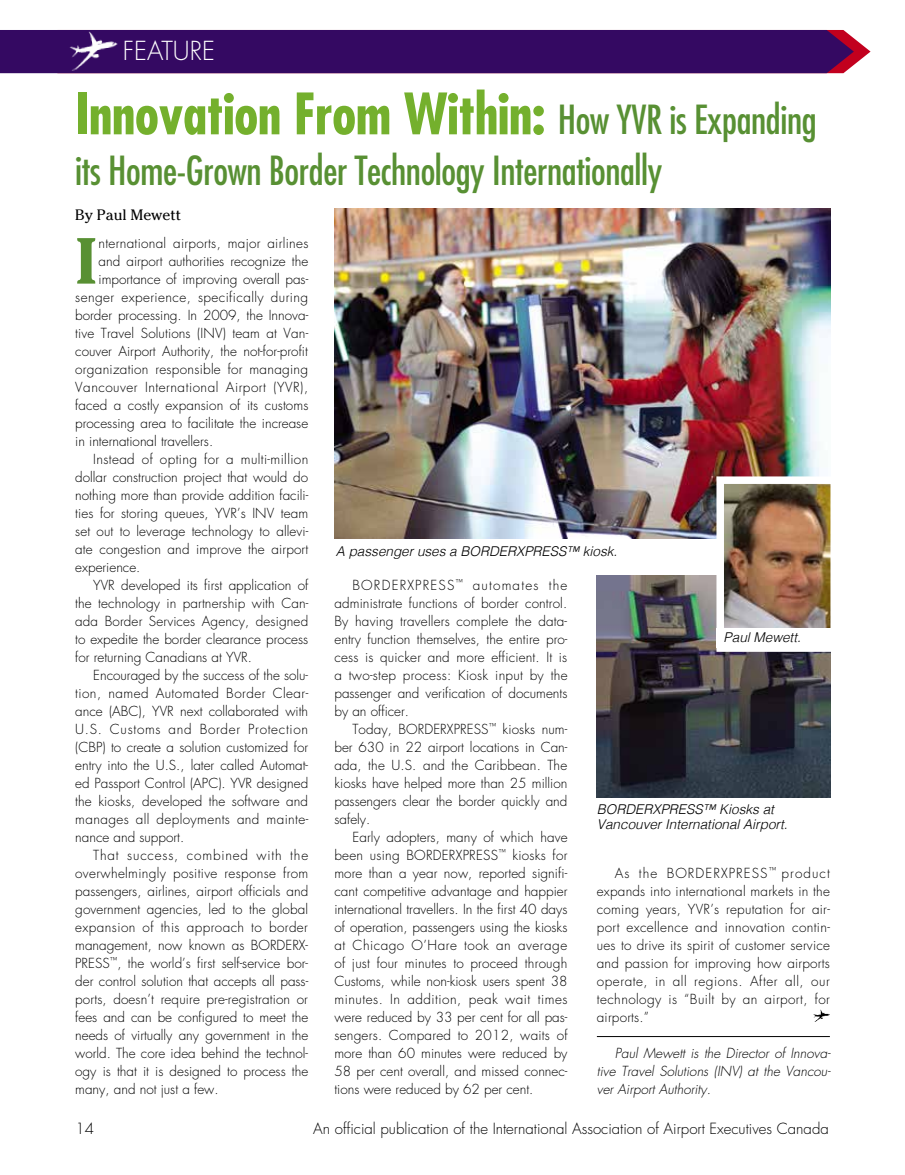
<style>
.page{position:relative;width:905px;height:1175px;background:#fff}
.page>*{position:absolute;margin:0;border:0;box-sizing:border-box;transform-origin:0 0}
.t1{font:700 64.65px "Cheltenham";color:#589033}
.t2{font:700 condensed 55.5px "Futura";letter-spacing:-.01em;color:#74b02d}
.t3{font:condensed 39px "Futura";letter-spacing:-.01em;color:#589033}
.t4{font:300 25.5px "Futura";color:#fff}
.t5{font:300 15px "Futura";color:#000}
.t6{font:15px "Cheltenham";color:#000}
.t7{font:300 13.5px/18px "Futura";color:#000;text-align:justify}
.t8{font:300 13.5px "Futura";letter-spacing:.03em;color:#000}
.t9{font:italic 300 13.5px/15px "Helvetica";color:#000}
.t10{font:italic 300 13.5px/18px "Futura";color:#000;text-align:justify}
.t11{font:300 13.5px "Futura";letter-spacing:.02em;color:#000}
.t12{font:300 13.5px "Futura";letter-spacing:.04em;color:#000}
.t13{font:300 13.5px "Futura";letter-spacing:.025em;color:#000}
.t14{font:300 13.5px "Futura";letter-spacing:.035em;color:#000}
.t15{font:300 13.5px "Futura";letter-spacing:.05em;color:#000}
.t16{font:300 13.5px "Futura";letter-spacing:.06em;color:#000}
.s1{font-weight:400;font-size:39px;color:#589033}
</style>
<div class="page">
<hr style="left:597px;top:1036px;width:232px;height:1px;background:#000">
<img style="left:813px;top:1009px;width:16px;height:13px">
<div style="left:0;top:30px;width:870px;height:43px;background:#340962"></div>
<img style="left:66px;top:29px;width:55px;height:43px">
<img style="left:334px;top:208px;width:496px;height:330px">
<img style="left:597px;top:576px;width:233px;height:221px">
<img style="left:712px;top:472px;width:119px;height:183px">
<div style="left:716px;top:628px;width:117px;height:19px;background:#fff"></div>
<h3 class="t4" style="left:123px;top:35px;width:94px">FEATURE</h3>
<h2 class="t2" style="left:75px;top:78px;width:743px">Innovation From Within: <span class="s1">How YVR is Expanding</span></h2>
<h3 class="t3" style="left:75px;top:146px;width:588px">its Home-Grown Border Technology Internationally</h3>
<p class="t6" style="left:75px;top:206px;width:107px">By Paul Mewett</p>
<h1 class="t1" style="left:75px;top:220px;width:24px">I</h1>
<p class="t11" style="left:99px;top:234px;width:211px">nternational airports, major airlines</p>
<p class="t7" style="left:99px;top:252px;width:211px">and airport authorities recognize the</p>
<p class="t7" style="left:99px;top:270px;width:211px">importance of improving overall pas-</p>
<p class="t8" style="left:75px;top:288px;width:234px">senger experience, specifically during</p>
<p class="t7" style="left:75px;top:306px;width:234px">border processing. In 2009, the Innova-</p>
<p class="t7" style="left:75px;top:324px;width:234px">tive Travel Solutions (INV) team at Van-</p>
<p class="t7" style="left:75px;top:342px;width:234px">couver Airport Authority, the not-for-profit</p>
<p class="t11" style="left:75px;top:360px;width:234px">organization responsible for managing</p>
<p class="t12" style="left:75px;top:378px;width:234px">Vancouver International Airport (YVR),</p>
<p class="t7" style="left:75px;top:396px;width:235px">faced a costly expansion of its customs</p>
<p class="t7" style="left:75px;top:414px;width:234px">processing area to facilitate the increase</p>
<p class="t7" style="left:75px;top:432px;width:139px">in international travellers.</p>
<p class="t8" style="left:93px;top:450px;width:216px">Instead of opting for a multi-million</p>
<p class="t7" style="left:75px;top:468px;width:234px">dollar construction project that would do</p>
<p class="t7" style="left:75px;top:486px;width:234px">nothing more than provide addition facili-</p>
<p class="t7" style="left:75px;top:504px;width:234px">ties for storing queues, YVR’s INV team</p>
<p class="t7" style="left:75px;top:522px;width:234px">set out to leverage technology to allevi-</p>
<p class="t7" style="left:75px;top:540px;width:234px">ate congestion and improve the airport</p>
<p class="t7" style="left:75px;top:558px;width:67px">experience.</p>
<p class="t7" style="left:93px;top:576px;width:216px">YVR developed its first application of</p>
<p class="t7" style="left:75px;top:594px;width:235px">the technology in partnership with Can-</p>
<p class="t7" style="left:75px;top:612px;width:234px">ada Border Services Agency, designed</p>
<p class="t7" style="left:75px;top:630px;width:234px">to expedite the border clearance process</p>
<p class="t7" style="left:75px;top:648px;width:178px">for returning Canadians at YVR.</p>
<p class="t7" style="left:93px;top:666px;width:216px">Encouraged by the success of the solu-</p>
<p class="t14" style="left:75px;top:684px;width:234px">tion, named Automated Border Clear-</p>
<p class="t7" style="left:75px;top:702px;width:234px">ance (ABC), YVR next collaborated with</p>
<p class="t15" style="left:75px;top:720px;width:234px">U.S. Customs and Border Protection</p>
<p class="t7" style="left:75px;top:738px;width:234px">(CBP) to create a solution customized for</p>
<p class="t7" style="left:75px;top:756px;width:234px">entry into the U.S., later called Automat-</p>
<p class="t7" style="left:75px;top:774px;width:234px">ed Passport Control (APC). YVR designed</p>
<p class="t7" style="left:75px;top:792px;width:234px">the kiosks, developed the software and</p>
<p class="t8" style="left:75px;top:810px;width:234px">manages all deployments and mainte-</p>
<p class="t7" style="left:75px;top:828px;width:110px">nance and support.</p>
<p class="t16" style="left:93px;top:846px;width:216px">That success, combined with the</p>
<p class="t13" style="left:75px;top:864px;width:235px">overwhelmingly positive response from</p>
<p class="t7" style="left:75px;top:882px;width:234px">passengers, airlines, airport officials and</p>
<p class="t7" style="left:75px;top:900px;width:234px">government agencies, led to the global</p>
<p class="t8" style="left:75px;top:918px;width:234px">expansion of this approach to border</p>
<p class="t7" style="left:75px;top:936px;width:234px">management, now known as BORDERX-</p>
<p class="t7" style="left:75px;top:954px;width:234px">PRESS<sup>™</sup>, the world’s first self-service bor-</p>
<p class="t7" style="left:75px;top:972px;width:234px">der control solution that accepts all pass-</p>
<p class="t7" style="left:75px;top:990px;width:234px">ports, doesn’t require pre-registration or</p>
<p class="t7" style="left:75px;top:1008px;width:234px">fees and can be configured to meet the</p>
<p class="t7" style="left:75px;top:1026px;width:234px">needs of virtually any government in the</p>
<p class="t7" style="left:75px;top:1044px;width:234px">world. The core idea behind the technol-</p>
<p class="t7" style="left:75px;top:1062px;width:234px">ogy is that it is designed to process the</p>
<p class="t7" style="left:75px;top:1080px;width:145px">many, and not just a few.</p>
<p class="t9" style="left:336px;top:543px;width:283px">A passenger uses a BORDERXPRESS™ kiosk.</p>
<p class="t7" style="left:334px;top:576px;width:234px;text-indent:18px">BORDERXPRESS<sup>™</sup> automates the administrate functions of border control.<br>By having travellers complete the data&shy;entry function themselves, the entire pro&shy;cess is quicker and more efficient. It is a two-step process: Kiosk input by the passenger and verification of documents by an officer.</p>
<p class="t7" style="left:334px;top:720px;width:234px;text-indent:18px">Today, BORDERXPRESS<sup>™</sup> kiosks num&shy;ber 630 in 22 airport locations in Can&shy;ada, the U.S. and the Caribbean. The kiosks have helped more than 25 million passengers clear the border quickly and safely.</p>
<p class="t7" style="left:334px;top:828px;width:235px;text-indent:18px">Early adopters, many of which have been using BORDERXPRESS<sup>™</sup> kiosks for more than a year now, reported signifi&shy;cant competitive advantage and happier international travellers. In the first 40 days of operation, passengers using the kiosks at Chicago O’Hare took an average of just four minutes to proceed through Customs, while non-kiosk users spent 38 minutes. In addition, peak wait times were reduced by 33 per cent for all pas&shy;sengers. Compared to 2012, waits of more than 60 minutes were reduced by 58 per cent overall, and missed connec&shy;tions were reduced by 62 per cent.</p>
<p class="t9" style="left:723px;top:629px;width:79px">Paul Mewett.</p>
<p class="t9" style="left:597px;top:801px;width:192px">BORDERXPRESS™ Kiosks at<br>Vancouver International Airport.</p>
<p class="t7" style="left:597px;top:864px;width:234px;text-indent:18px">As the BORDERXPRESS<sup>™</sup> product expands into international markets in the coming years, YVR’s reputation for air&shy;port excellence and innovation contin&shy;ues to drive its spirit of customer service and passion for improving how airports operate, in all regions. After all, our technology is “Built by an airport, for airports.”</p>
<p class="t10" style="left:597px;top:1044px;width:235px;text-indent:18px">Paul Mewett is the Director of Innova&shy;tive Travel Solutions (INV) at the Vancou&shy;ver Airport Authority.</p>
<p class="t5" style="left:75px;top:1118px;width:20px">14</p>
<p class="t5" style="left:313px;top:1118px;width:517px">An official publication of the International Association of Airport Executives Canada</p>
</div>
